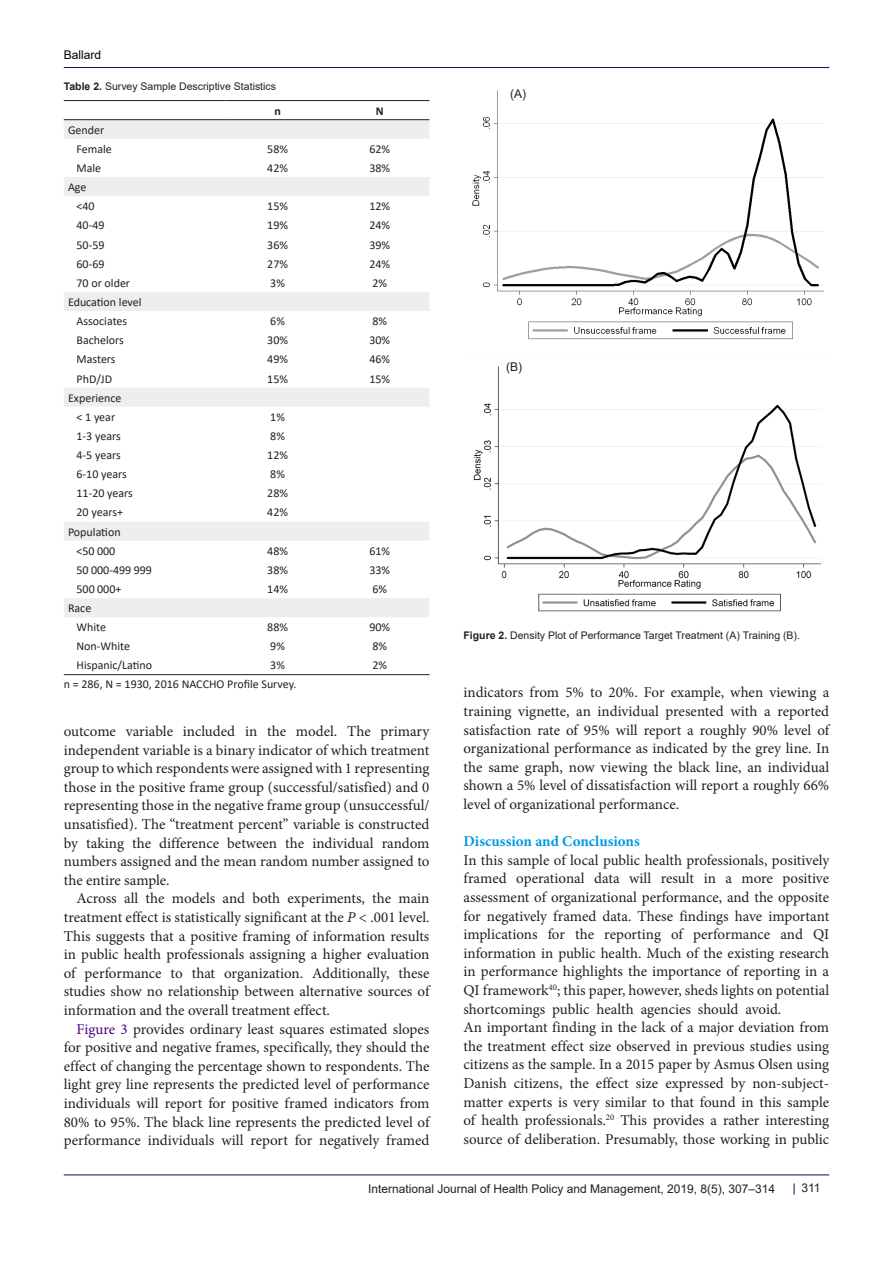
<style>
.page{position:relative;width:893px;height:1263px;background:#fff}
.page>*{position:absolute;margin:0;border:0;box-sizing:border-box;transform-origin:0 0}
.t1{font:15px/18.6px "Minion Pro";color:#231f20;text-align:justify}
.t2{font:700 15px "Minion Pro";color:#0099e5}
.t3{font:12px "Calibri";color:#231f20}
.t4{font:12px "Arial";color:#231f20}
.t5{font:12px "Arial";color:#000001}
.t6{font:700 12px "Calibri";color:#231f20}
.t7{font:10.5px "Arial";color:#231f20}
.s1{font-weight:700}
.s2{font-style:italic}
.s3{color:#4b0082}
</style>
<div class="page">
<hr style="left:64px;top:67px;width:765px;height:1px;background:#190066">
<hr style="left:64px;top:1175px;width:765px;height:1px;background:#190066">
<svg style="left:64px;top:120px;width:365px;height:497px"></svg>
<hr style="left:64px;top:100px;width:161px;height:1px;background:#231f20">
<hr style="left:225px;top:100px;width:105px;height:1px;background:#231f20">
<hr style="left:330px;top:100px;width:99px;height:1px;background:#231f20">
<hr style="left:64px;top:119px;width:161px;height:1px;background:#231f20">
<hr style="left:225px;top:119px;width:105px;height:1px;background:#231f20">
<hr style="left:330px;top:119px;width:99px;height:1px;background:#231f20">
<hr style="left:64px;top:674px;width:161px;height:1px;background:#231f20">
<hr style="left:225px;top:674px;width:105px;height:1px;background:#231f20">
<hr style="left:330px;top:674px;width:99px;height:1px;background:#231f20">
<img style="left:472px;top:90px;width:352px;height:250px">
<img style="left:473px;top:366px;width:348px;height:246px">
<p class="t5" style="left:64px;top:46px;width:39px">Ballard</p>
<p class="t7" style="left:64px;top:79px;width:214px"><span class="s1">Table 2.</span> Survey Sample Descriptive Statistics</p>
<p class="t6" style="left:274px;top:102px;width:8px">n</p>
<p class="t6" style="left:376px;top:102px;width:9px">N</p>
<p class="t3" style="left:68px;top:122px;width:38px">Gender</p>
<p class="t3" style="left:77px;top:141px;width:37px">Female</p>
<p class="t3" style="left:267px;top:141px;width:22px">58%</p>
<p class="t3" style="left:369px;top:141px;width:22px">62%</p>
<p class="t3" style="left:77px;top:160px;width:26px">Male</p>
<p class="t3" style="left:267px;top:160px;width:22px">42%</p>
<p class="t3" style="left:369px;top:160px;width:22px">38%</p>
<p class="t3" style="left:68px;top:179px;width:20px">Age</p>
<p class="t3" style="left:77px;top:198px;width:20px">&lt;40</p>
<p class="t3" style="left:267px;top:198px;width:22px">15%</p>
<p class="t3" style="left:369px;top:198px;width:22px">12%</p>
<p class="t3" style="left:77px;top:217px;width:30px">40-49</p>
<p class="t3" style="left:267px;top:217px;width:22px">19%</p>
<p class="t3" style="left:369px;top:217px;width:22px">24%</p>
<p class="t3" style="left:77px;top:236px;width:30px">50-59</p>
<p class="t3" style="left:267px;top:236px;width:22px">36%</p>
<p class="t3" style="left:369px;top:236px;width:22px">39%</p>
<p class="t3" style="left:77px;top:255px;width:30px">60-69</p>
<p class="t3" style="left:267px;top:255px;width:22px">27%</p>
<p class="t3" style="left:369px;top:255px;width:22px">24%</p>
<p class="t3" style="left:77px;top:275px;width:55px">70 or older</p>
<p class="t3" style="left:270px;top:275px;width:16px">3%</p>
<p class="t3" style="left:372px;top:275px;width:16px">2%</p>
<p class="t3" style="left:68px;top:294px;width:75px">Education level</p>
<p class="t3" style="left:77px;top:313px;width:52px">Associates</p>
<p class="t3" style="left:270px;top:313px;width:16px">6%</p>
<p class="t3" style="left:372px;top:313px;width:16px">8%</p>
<p class="t3" style="left:77px;top:332px;width:49px">Bachelors</p>
<p class="t3" style="left:267px;top:332px;width:22px">30%</p>
<p class="t3" style="left:369px;top:332px;width:22px">30%</p>
<p class="t3" style="left:77px;top:351px;width:41px">Masters</p>
<p class="t3" style="left:267px;top:351px;width:22px">49%</p>
<p class="t3" style="left:369px;top:351px;width:22px">46%</p>
<p class="t3" style="left:77px;top:370px;width:37px">PhD/JD</p>
<p class="t3" style="left:267px;top:370px;width:22px">15%</p>
<p class="t3" style="left:369px;top:370px;width:22px">15%</p>
<p class="t3" style="left:68px;top:389px;width:55px">Experience</p>
<p class="t3" style="left:77px;top:408px;width:40px">&lt; 1 year</p>
<p class="t3" style="left:270px;top:408px;width:16px">1%</p>
<p class="t3" style="left:77px;top:428px;width:46px">1-3 years</p>
<p class="t3" style="left:270px;top:428px;width:16px">8%</p>
<p class="t3" style="left:77px;top:447px;width:46px">4-5 years</p>
<p class="t3" style="left:267px;top:447px;width:22px">12%</p>
<p class="t3" style="left:77px;top:466px;width:52px">6-10 years</p>
<p class="t3" style="left:270px;top:466px;width:16px">8%</p>
<p class="t3" style="left:77px;top:485px;width:58px">11-20 years</p>
<p class="t3" style="left:267px;top:485px;width:22px">28%</p>
<p class="t3" style="left:77px;top:504px;width:48px">20 years+</p>
<p class="t3" style="left:267px;top:504px;width:22px">42%</p>
<p class="t3" style="left:68px;top:523px;width:54px">Population</p>
<p class="t3" style="left:77px;top:542px;width:40px">&lt;50 000</p>
<p class="t3" style="left:267px;top:542px;width:22px">48%</p>
<p class="t3" style="left:369px;top:542px;width:22px">61%</p>
<p class="t3" style="left:77px;top:562px;width:77px">50 000-499 999</p>
<p class="t3" style="left:267px;top:562px;width:22px">38%</p>
<p class="t3" style="left:369px;top:562px;width:22px">33%</p>
<p class="t3" style="left:77px;top:581px;width:46px">500 000+</p>
<p class="t3" style="left:267px;top:581px;width:22px">14%</p>
<p class="t3" style="left:372px;top:581px;width:16px">6%</p>
<p class="t3" style="left:68px;top:600px;width:25px">Race</p>
<p class="t3" style="left:77px;top:619px;width:31px">White</p>
<p class="t3" style="left:267px;top:619px;width:22px">88%</p>
<p class="t3" style="left:369px;top:619px;width:22px">90%</p>
<p class="t3" style="left:77px;top:638px;width:55px">Non-White</p>
<p class="t3" style="left:270px;top:638px;width:16px">9%</p>
<p class="t3" style="left:372px;top:638px;width:16px">8%</p>
<p class="t3" style="left:77px;top:657px;width:77px">Hispanic/Latino</p>
<p class="t3" style="left:270px;top:657px;width:16px">3%</p>
<p class="t3" style="left:372px;top:657px;width:16px">2%</p>
<p class="t3" style="left:64px;top:676px;width:234px">n = 286, N = 1930, 2016 NACCHO Profile Survey.</p>
<p class="t1" style="left:64px;top:722px;width:367px">outcome variable included in the model. The primary independent variable is a binary indicator of which treatment group to which respondents were assigned with 1 representing those in the positive frame group (successful/satisfied) and 0 representing those in the negative frame group (unsuccessful/ unsatisfied). The “treatment percent” variable is constructed by taking the difference between the individual random numbers assigned and the mean random number assigned to the entire sample.</p>
<p class="t1" style="left:64px;top:889px;width:367px;text-indent:13px">Across all the models and both experiments, the main treatment effect is statistically significant at the <span class="s2">P</span> &lt; .001 level.<br>This suggests that a positive framing of information results in public health professionals assigning a higher evaluation of performance to that organization. Additionally, these studies show no relationship between alternative sources of information and the overall treatment effect.</p>
<p class="t1" style="left:64px;top:1019px;width:367px;text-indent:13px"><span class="s3">Figure 3</span> provides ordinary least squares estimated slopes for positive and negative frames, specifically, they should the effect of changing the percentage shown to respondents. The light grey line represents the predicted level of performance individuals will report for positive framed indicators from 80% to 95%. The black line represents the predicted level of performance individuals will report for negatively framed</p>
<p class="t4" style="left:510px;top:86px;width:17px">(A)</p>
<p class="t4" style="left:506px;top:358px;width:17px">(B)</p>
<p class="t7" style="left:463px;top:628px;width:338px"><span class="s1">Figure 2.</span> Density Plot of Performance Target Treatment (A) Training (B).</p>
<p class="t1" style="left:463px;top:683px;width:367px">indicators from 5% to 20%. For example, when viewing a training vignette, an individual presented with a reported satisfaction rate of 95% will report a roughly 90% level of organizational performance as indicated by the grey line. In the same graph, now viewing the black line, an individual shown a 5% level of dissatisfaction will report a roughly 66% level of organizational performance.</p>
<p class="t2" style="left:463px;top:831px;width:178px">Discussion and Conclusions</p>
<p class="t1" style="left:463px;top:851px;width:367px">In this sample of local public health professionals, positively framed operational data will result in a more positive assessment of organizational performance, and the opposite for negatively framed data. These findings have important implications for the reporting of performance and QI information in public health. Much of the existing research in performance highlights the importance of reporting in a QI framework<sup>40</sup>; this paper, however, sheds lights on potential shortcomings public health agencies should avoid.</p>
<p class="t1" style="left:463px;top:1018px;width:367px">An important finding in the lack of a major deviation from the treatment effect size observed in previous studies using citizens as the sample. In a 2015 paper by Asmus Olsen using Danish citizens, the effect size expressed by non-subject&shy;matter experts is very similar to that found in this sample of health professionals.<sup>20</sup> This provides a rather interesting source of deliberation. Presumably, those working in public</p>
<p class="t4" style="left:368px;top:1180px;width:408px">International Journal of Health Policy and Management, 2019, 8(5), 307–314</p>
<p class="t4" style="left:801px;top:1180px;width:21px">311</p>
</div>
